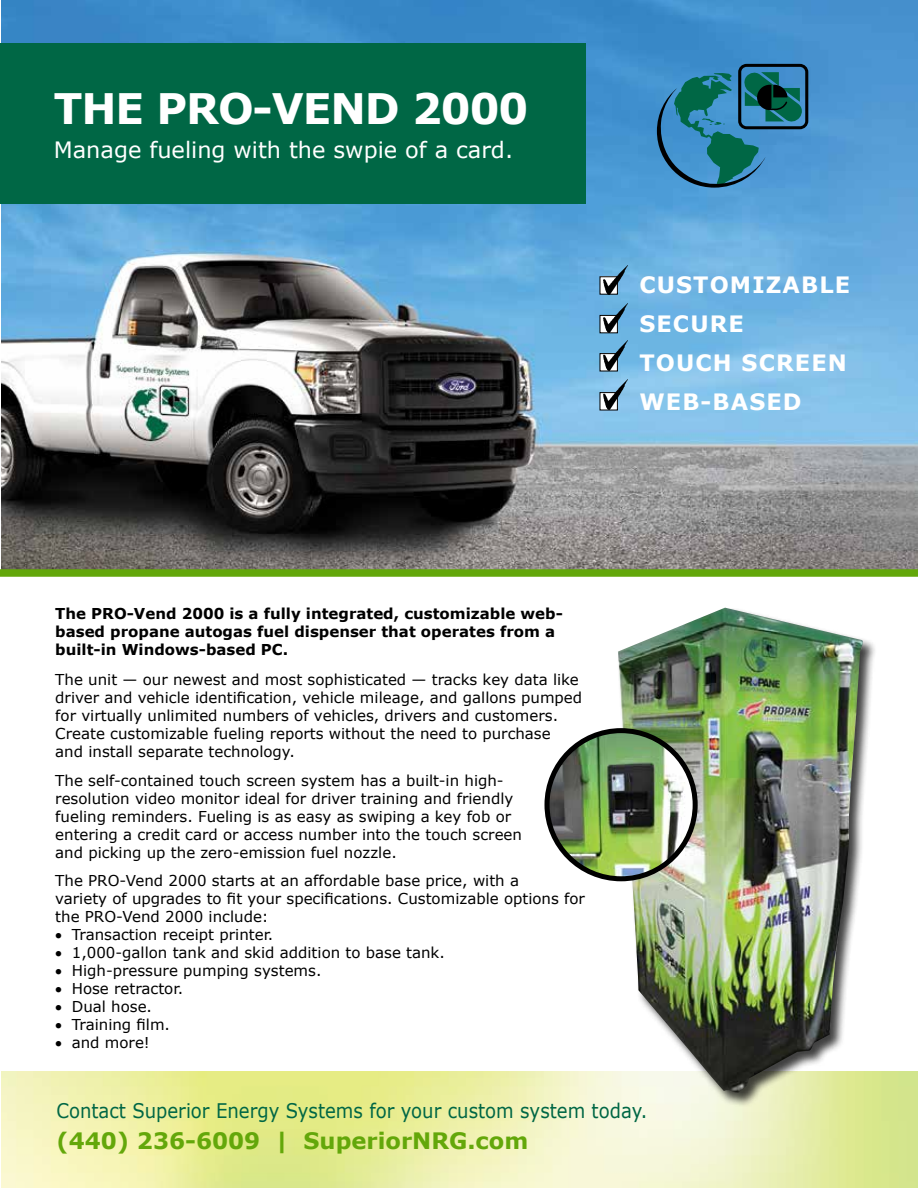
<style>
.page{position:relative;width:918px;height:1188px;background:#fff}
.page>*{position:absolute;margin:0;border:0;box-sizing:border-box;transform-origin:0 0}
.t1{font:700 42px "Verdana";letter-spacing:-.025em;color:#fff}
.t2{font:700 22.65px "Verdana";color:#63a70a}
.t3{font:700 22.5px/39px "Verdana";letter-spacing:.05em;color:#fff}
.t4{font:22.5px "Verdana";color:#fff}
.t5{font:20.1px "Verdana";color:#006745;scale:.9 1}
.t6{font:15px/18px "Verdana";color:#000}
.t7{font:700 15px/18px "Verdana";color:#000}
</style>
<div class="page">
<img style="left:1px;top:0;width:917px;height:569px">
<div style="left:0;top:43px;width:585px;height:161px;background:#006745"></div>
<svg style="left:657px;top:64px;width:151px;height:124px;background:#2e7a9a"></svg>
<div style="left:0;top:569px;width:918px;height:8px;background:#63a70a"></div>
<div style="left:617px;top:607px;width:260px;height:500px;background:#000;opacity:.75"></div>
<img style="left:618px;top:608px;width:245px;height:485px">
<img style="left:547px;top:731px;width:148px;height:148px;border-radius:74px">
<div style="left:544px;top:728px;width:154px;height:153px;border:5px solid #000;border-radius:50%"></div>
<div style="left:600px;top:277px;width:17px;height:17px;background:#fff"></div>
<div style="left:600px;top:315px;width:17px;height:18px;background:#fff"></div>
<div style="left:600px;top:354px;width:17px;height:17px;background:#fff"></div>
<img style="left:603px;top:265px;width:24px;height:30px">
<img style="left:603px;top:303px;width:24px;height:30px">
<img style="left:603px;top:341px;width:24px;height:29px">
<div style="left:600px;top:393px;width:17px;height:17px;background:#fff"></div>
<img style="left:603px;top:380px;width:24px;height:29px">
<h1 class="t1" style="left:54px;top:79px;width:476px">THE PRO-VEND 2000</h1>
<h3 class="t4" style="left:54px;top:134px;width:461px">Manage fueling with the swpie of a card.</h3>
<h3 class="t3" style="left:639px;top:265px;width:212px">CUSTOMIZABLE<br>SECURE<br>TOUCH SCREEN<br>WEB-BASED</h3>
<p class="t7" style="left:55px;top:604px;width:509px">The PRO-Vend 2000 is a fully integrated, customizable web&shy;based propane autogas fuel dispenser that operates from a built-in Windows-based PC.</p>
<p class="t6" style="left:55px;top:671px;width:528px">The unit — our newest and most sophisticated — tracks key data like driver and vehicle identification, vehicle mileage, and gallons pumped for virtually unlimited numbers of vehicles, drivers and customers.<br>Create customizable fueling reports without the need to purchase and install separate technology.</p>
<p class="t6" style="left:55px;top:771px;width:468px">The self-contained touch screen system has a built-in high&shy;resolution video monitor ideal for driver training and friendly fueling reminders. Fueling is as easy as swiping a key fob or entering a credit card or access number into the touch screen and picking up the zero-emission fuel nozzle.</p>
<p class="t6" style="left:55px;top:872px;width:531px">The PRO-Vend 2000 starts at an affordable base price, with a<br>variety of upgrades to fit your specifications. Customizable options for the PRO-Vend 2000 include:</p>
<p class="t6" style="left:55px;top:926px;width:220px">• Transaction receipt printer.</p>
<p class="t6" style="left:55px;top:944px;width:391px">• 1,000-gallon tank and skid addition to base tank.</p>
<p class="t6" style="left:55px;top:962px;width:268px">• High-pressure pumping systems.</p>
<p class="t6" style="left:55px;top:980px;width:129px">• Hose retractor.</p>
<p class="t6" style="left:55px;top:998px;width:98px">• Dual hose.</p>
<p class="t6" style="left:55px;top:1016px;width:116px">• Training film.</p>
<p class="t6" style="left:55px;top:1034px;width:96px">• and more!</p>
<h3 class="t5" style="left:56px;top:1097px;width:658px">Contact Superior Energy Systems for your custom system today.</h3>
<h2 class="t2" style="left:56px;top:1125px;width:473px">(440) 236-6009 | SuperiorNRG.com</h2>
</div>
